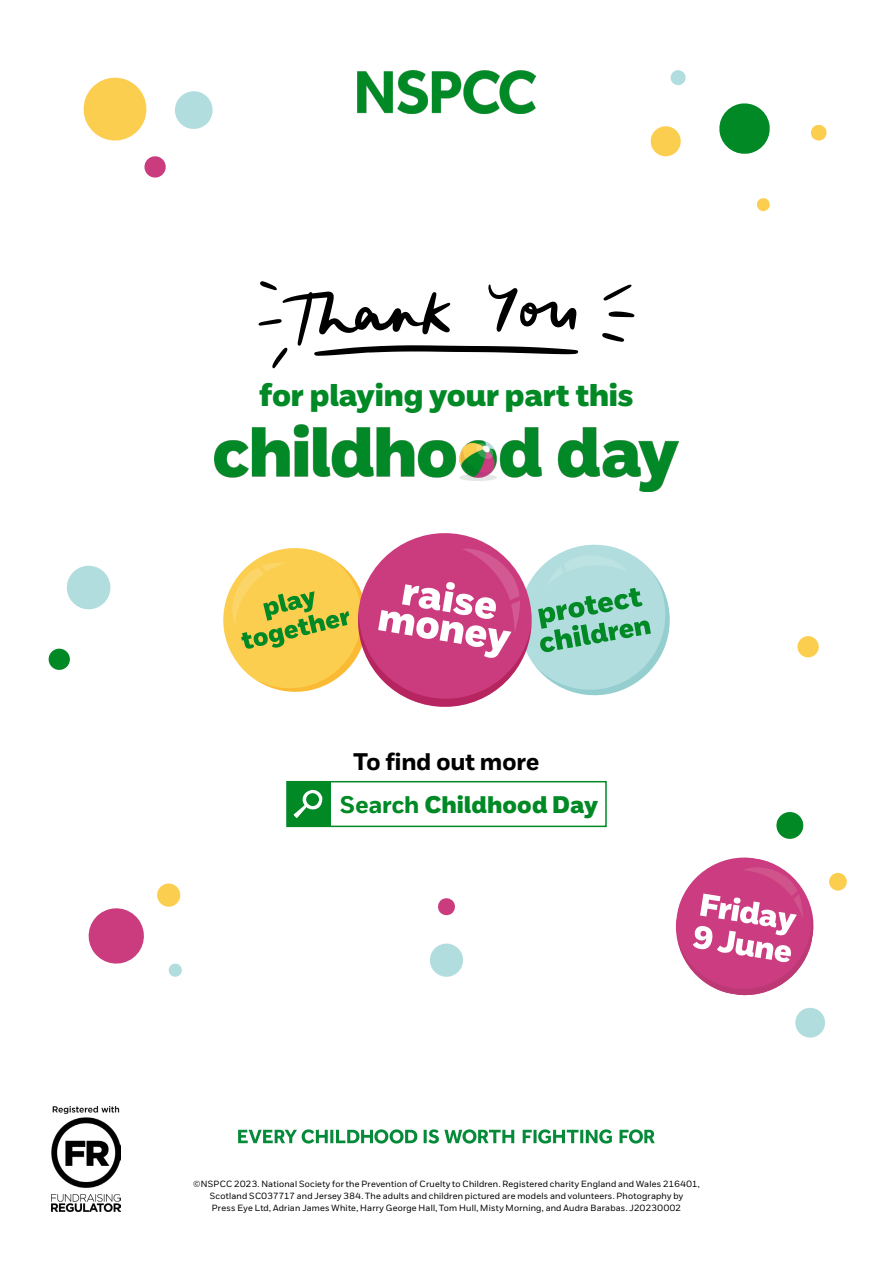
<style>
.page{position:relative;width:893px;height:1263px;background:#fff}
.page>*{position:absolute;margin:0;border:0;box-sizing:border-box;transform-origin:0 0}
.t1{font:31.5px "NSPCC Headline";letter-spacing:.01em;color:#018926}
.t2{font:24px "NSPCC Headline";letter-spacing:.015em;color:#018926}
.t3{font:700 24px "NSPCC";letter-spacing:.01em;color:#000}
.t4{font:9px/12px "NSPCC";letter-spacing:.025em;color:#000;text-align:center}
.s1{font-family:"NSPCC";font-weight:700}
</style>
<div class="page">
<div style="left:797px;top:636px;width:22px;height:21px;background:#fcce4f;border-radius:50%"></div>
<div style="left:829px;top:873px;width:18px;height:18px;background:#fcce4f;border-radius:50%"></div>
<svg style="left:168px;top:963px;width:14px;height:14px"></svg>
<svg style="left:670px;top:70px;width:16px;height:16px"></svg>
<svg style="left:66px;top:565px;width:45px;height:45px"></svg>
<svg style="left:430px;top:943px;width:33px;height:34px"></svg>
<svg style="left:48px;top:648px;width:22px;height:22px"></svg>
<svg style="left:650px;top:126px;width:31px;height:31px"></svg>
<svg style="left:157px;top:883px;width:24px;height:24px"></svg>
<svg style="left:776px;top:812px;width:28px;height:27px"></svg>
<svg style="left:88px;top:908px;width:56px;height:56px"></svg>
<svg style="left:438px;top:898px;width:17px;height:18px"></svg>
<svg style="left:223px;top:533px;width:447px;height:174px"></svg>
<img style="left:51px;top:1107px;width:70px;height:104px">
<img style="left:357px;top:70px;width:179px;height:43px">
<img style="left:215px;top:425px;width:463px;height:67px">
<svg style="left:675px;top:857px;width:150px;height:181px"></svg>
<svg style="left:603px;top:285px;width:29px;height:16px"></svg>
<svg style="left:609px;top:311px;width:26px;height:6px"></svg>
<svg style="left:602px;top:333px;width:22px;height:9px"></svg>
<svg style="left:258px;top:281px;width:320px;height:88px"></svg>
<svg style="left:756px;top:198px;width:14px;height:13px"></svg>
<svg style="left:719px;top:103px;width:51px;height:51px"></svg>
<svg style="left:811px;top:124px;width:16px;height:17px"></svg>
<svg style="left:83px;top:77px;width:64px;height:64px"></svg>
<svg style="left:175px;top:91px;width:38px;height:38px"></svg>
<svg style="left:144px;top:156px;width:22px;height:22px"></svg>
<div style="left:286px;top:781px;width:321px;height:46px;border:2px solid #018926"></div>
<div style="left:287px;top:781px;width:44px;height:45px;background:#018926"></div>
<svg style="left:293px;top:790px;width:29px;height:28px"></svg>
<svg style="left:238px;top:1129px;width:417px;height:14px"></svg>
<h1 class="t1" style="left:259px;top:376px;width:376px">for playing your part this</h1>
<h2 class="t3" style="left:354px;top:747px;width:187px">To find out more</h2>
<h2 class="t2" style="left:340px;top:790px;width:259px"><span class="s1">Search</span> Childhood Day</h2>
<p class="t4" style="left:193px;top:1178px;width:508px">©NSPCC 2023. National Society for the Prevention of Cruelty to Children. Registered charity England and Wales 216401,<br>Scotland SC037717 and Jersey 384. The adults and children pictured are models and volunteers. Photography by<br>Press Eye Ltd, Adrian James White, Harry George Hall, Tom Hull, Misty Morning, and Audra Barabas. J20230002</p>
</div>
